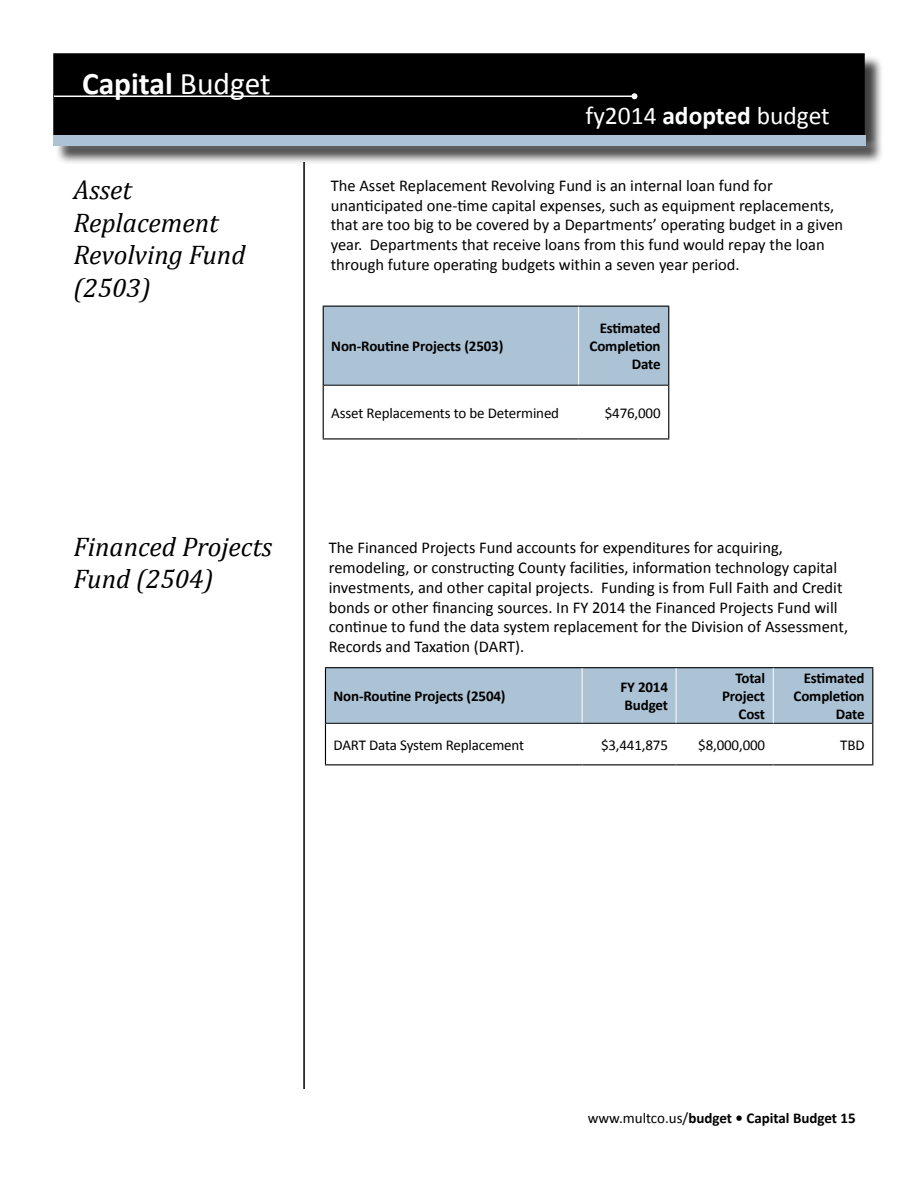
<style>
.page{position:relative;width:918px;height:1188px;background:#fff}
.page>*{position:absolute;margin:0;border:0;box-sizing:border-box;transform-origin:0 0}
.t1{font:700 31.5px "Calibri";color:#fff}
.Headers_for_TOC_-_Le{font:italic 27px/32.4px "Cambria";color:#000}
.t2{font:25.5px "Calibri";color:#fff}
.Body_Text{font:16.5px/19.8px "Calibri";color:#000}
.t3{font:700 15px/18px "Calibri";letter-spacing:-.01em;color:#000;text-align:right}
.t4{font:15px "Calibri";letter-spacing:-.01em;color:#000}
.s1{font-weight:400}
.s2{font-weight:700}
</style>
<div class="page">
<hr style="left:303px;top:162px;width:2px;height:927px;background:#000">
<div style="left:54px;top:54px;width:810px;height:80px;background:#000"></div>
<div style="left:53px;top:53px;width:812px;height:82px;border:2px solid #000"></div>
<hr style="left:54px;top:96px;width:580px;height:1px;background:#fff">
<svg style="left:632px;top:93px;width:6px;height:6px"></svg>
<div style="left:56px;top:138px;width:828px;height:27px;background:#000;opacity:.75"></div>
<div style="left:53px;top:135px;width:812px;height:10px;background:#acc3d5"></div>
<div style="left:324px;top:307px;width:344px;height:78px;background:#acc3d5"></div>
<hr style="left:323px;top:306px;width:256px;height:1px;background:#000">
<hr style="left:323px;top:307px;width:1px;height:78px;background:#000">
<hr style="left:323px;top:385px;width:1px;height:53px;background:#000">
<hr style="left:323px;top:438px;width:256px;height:1px;background:#000">
<hr style="left:578px;top:307px;width:1px;height:78px;background:#fff">
<hr style="left:324px;top:385px;width:255px;height:1px;background:#000">
<hr style="left:579px;top:306px;width:90px;height:1px;background:#000">
<hr style="left:668px;top:307px;width:1px;height:78px;background:#000">
<hr style="left:668px;top:385px;width:1px;height:53px;background:#000">
<hr style="left:579px;top:438px;width:90px;height:1px;background:#000">
<hr style="left:579px;top:385px;width:89px;height:1px;background:#000">
<div style="left:326px;top:668px;width:546px;height:55px;background:#acc3d5"></div>
<hr style="left:325px;top:667px;width:257px;height:1px;background:#000">
<hr style="left:325px;top:668px;width:1px;height:55px;background:#000">
<hr style="left:582px;top:667px;width:94px;height:1px;background:#000">
<hr style="left:773px;top:667px;width:100px;height:1px;background:#000">
<hr style="left:872px;top:668px;width:1px;height:55px;background:#000">
<hr style="left:325px;top:723px;width:1px;height:41px;background:#000">
<hr style="left:872px;top:723px;width:1px;height:41px;background:#000">
<hr style="left:325px;top:764px;width:257px;height:1px;background:#000">
<hr style="left:582px;top:764px;width:94px;height:1px;background:#000">
<hr style="left:773px;top:764px;width:100px;height:1px;background:#000">
<hr style="left:582px;top:668px;width:1px;height:55px;background:#fff">
<hr style="left:326px;top:723px;width:256px;height:1px;background:#000">
<hr style="left:582px;top:723px;width:94px;height:1px;background:#000">
<hr style="left:773px;top:723px;width:99px;height:1px;background:#000">
<hr style="left:676px;top:667px;width:97px;height:1px;background:#000">
<hr style="left:676px;top:764px;width:97px;height:1px;background:#000">
<hr style="left:676px;top:668px;width:1px;height:55px;background:#fff">
<hr style="left:773px;top:668px;width:1px;height:55px;background:#fff">
<hr style="left:676px;top:723px;width:97px;height:1px;background:#000">
<h1 class="t1" style="left:82px;top:64px;width:190px">Capital <span class="s1">Budget</span></h1>
<p class="Headers_for_TOC_-_Le" style="left:74px;top:173px;width:173px">Asset<br>Replacement<br>Revolving Fund (2503)</p>
<p class="Headers_for_TOC_-_Le" style="left:74px;top:530px;width:200px">Financed Projects<br>Fund (2504)</p>
<h3 class="t2" style="left:585px;top:100px;width:246px">fy2014 <span class="s2">adopted</span> budget</h3>
<p class="Body_Text" style="left:331px;top:175px;width:514px">The Asset Replacement Revolving Fund is an internal loan fund for unanticipated one-time capital expenses, such as equipment replacements, that are too big to be covered by a Departments’ operating budget in a given year. Departments that receive loans from this fund would repay the loan through future operating budgets within a seven year period.</p>
<p class="t3" style="left:331px;top:337px;width:174px">Non-Routine Projects (2503)</p>
<p class="t3" style="left:590px;top:319px;width:73px">Estimated<br>Completion</p>
<p class="t3" style="left:632px;top:355px;width:30px">Date</p>
<p class="t4" style="left:331px;top:403px;width:229px">Asset Replacements to be Determined</p>
<p class="t4" style="left:605px;top:403px;width:57px">$476,000</p>
<p class="Body_Text" style="left:329px;top:537px;width:521px">The Financed Projects Fund accounts for expenditures for acquiring, remodeling, or constructing County facilities, information technology capital investments, and other capital projects. Funding is from Full Faith and Credit bonds or other financing sources. In FY 2014 the Financed Projects Fund will continue to fund the data system replacement for the Division of Assessment, Records and Taxation (DART).</p>
<p class="t3" style="left:334px;top:687px;width:174px">Non-Routine Projects (2504)</p>
<p class="t3" style="left:620px;top:678px;width:49px;text-align:left">FY 2014<br>Budget</p>
<p class="t3" style="left:735px;top:669px;width:31px">Total</p>
<p class="t3" style="left:722px;top:687px;width:45px">Project</p>
<p class="t3" style="left:739px;top:705px;width:28px">Cost</p>
<p class="t3" style="left:794px;top:669px;width:73px">Estimated<br>Completion</p>
<p class="t3" style="left:836px;top:705px;width:30px">Date</p>
<p class="t4" style="left:334px;top:735px;width:192px">DART Data System Replacement</p>
<p class="t4" style="left:601px;top:735px;width:68px">$3,441,875</p>
<p class="t4" style="left:698px;top:735px;width:68px">$8,000,000</p>
<p class="t4" style="left:840px;top:735px;width:26px">TBD</p>
<p class="t3" style="left:588px;top:1108px;width:270px"><span class="s1">www.multco.us/</span>budget • Capital Budget 15</p>
</div>
